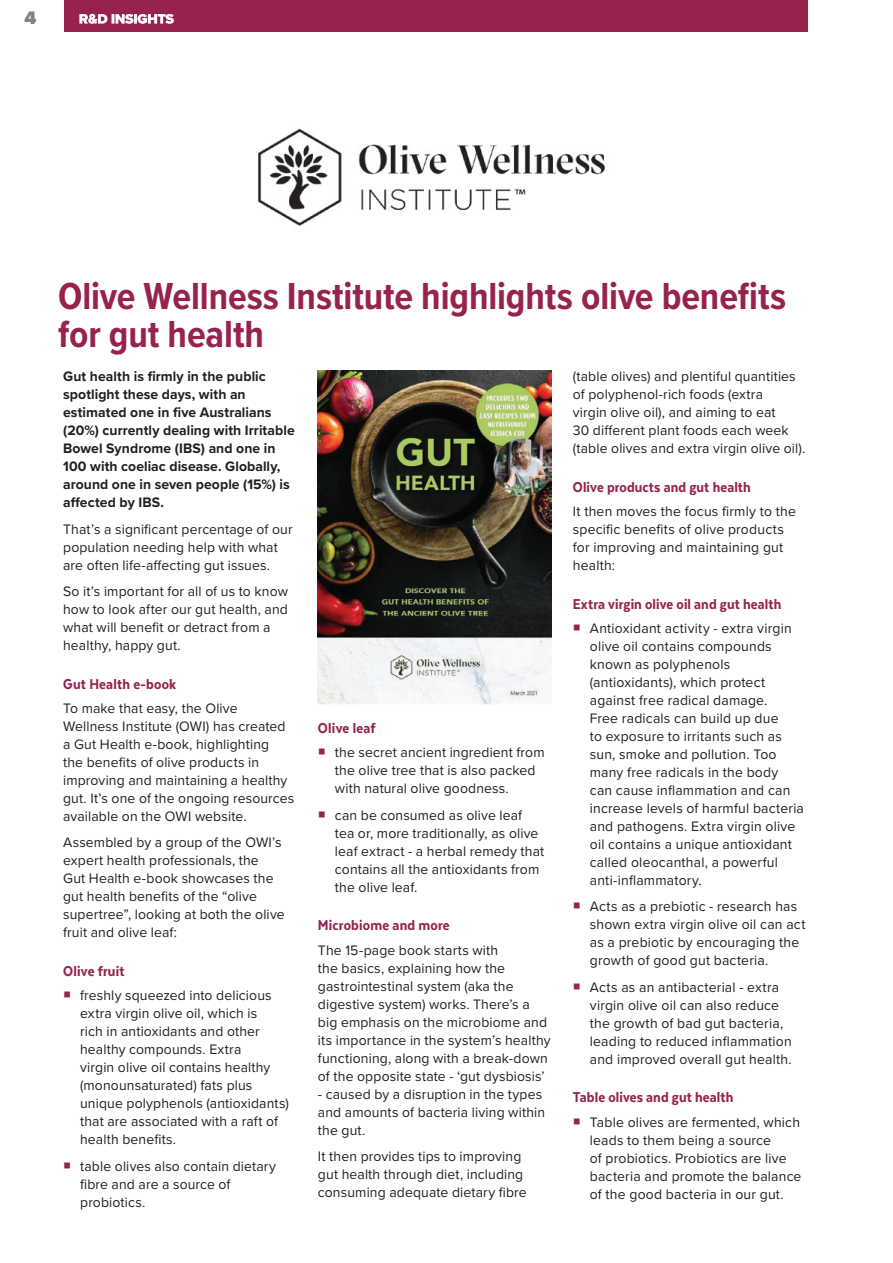
<style>
.page{position:relative;width:893px;height:1263px;background:#fff}
.page>*{position:absolute;margin:0;border:0;box-sizing:border-box;transform-origin:0 0}
.t1{font:700 39px/37.3px "Proxima Nova Cond";letter-spacing:-.005em;color:#97224e}
.t2{font:900 18.75px "Proxima Nova";color:#808385}
.t3{font:800 16.5px "Texta Narrow";letter-spacing:.005em;color:#97224e}
.t4{font:14.25px/18px "Proxima Nova";letter-spacing:.01em;color:#231f20}
.t5{font:700 14.25px/18px "Proxima Nova";letter-spacing:.005em;color:#231f20}
</style>
<div class="page">
<div style="left:64px;top:0;width:744px;height:32px;background:#97224e"></div>
<svg style="left:79px;top:14px;width:95px;height:10px"></svg>
<img style="left:318px;top:370px;width:234px;height:335px">
<img style="left:257px;top:129px;width:348px;height:97px">
<h2 class="t2" style="left:24px;top:9px;width:13px">4</h2>
<h1 class="t1" style="left:58px;top:280px;width:729px">Olive Wellness Institute highlights olive benefits for gut health</h1>
<p class="t5" style="left:63px;top:368px;width:233px">Gut health is firmly in the public spotlight these days, with an estimated one in five Australians (20%) currently dealing with Irritable<br>Bowel Syndrome (IBS) and one in<br>100 with coeliac disease. Globally, around one in seven people (15%) is affected by IBS.</p>
<p class="t4" style="left:63px;top:521px;width:231px">That’s a significant percentage of our population needing help with what are often life-affecting gut issues.</p>
<p class="t4" style="left:63px;top:583px;width:226px">So it’s important for all of us to know how to look after our gut health, and what will benefit or detract from a healthy, happy gut.</p>
<p class="t3" style="left:63px;top:673px;width:115px">Gut Health e-book</p>
<p class="t4" style="left:63px;top:700px;width:233px">To make that easy, the Olive Wellness Institute (OWI) has created a Gut Health e-book, highlighting<br>the benefits of olive products in improving and maintaining a healthy gut. It’s one of the ongoing resources available on the OWI website.</p>
<p class="t4" style="left:63px;top:835px;width:223px">Assembled by a group of the OWI’s expert health professionals, the<br>Gut Health e-book showcases the gut health benefits of the “olive supertree”, looking at both the olive fruit and olive leaf:</p>
<p class="t3" style="left:63px;top:961px;width:63px">Olive fruit</p>
<p class="t4" style="left:80px;top:987px;width:210px">freshly squeezed into delicious extra virgin olive oil, which is<br>rich in antioxidants and other healthy compounds. Extra<br>virgin olive oil contains healthy (monounsaturated) fats plus unique polyphenols (antioxidants) that are associated with a raft of health benefits.</p>
<p class="t4" style="left:80px;top:1158px;width:197px">table olives also contain dietary fibre and are a source of probiotics.</p>
<p class="t4" style="left:573px;top:368px;width:234px">(table olives) and plentiful quantities of polyphenol-rich foods (extra<br>virgin olive oil), and aiming to eat<br>30 different plant foods each week (table olives and extra virgin olive oil).</p>
<p class="t3" style="left:573px;top:476px;width:180px">Olive products and gut health</p>
<p class="t4" style="left:573px;top:503px;width:225px">It then moves the focus firmly to the specific benefits of olive products for improving and maintaining gut health:</p>
<p class="t3" style="left:573px;top:593px;width:210px">Extra virgin olive oil and gut health</p>
<p class="t4" style="left:590px;top:620px;width:216px">Antioxidant activity - extra virgin olive oil contains compounds known as polyphenols (antioxidants), which protect against free radical damage.<br>Free radicals can build up due<br>to exposure to irritants such as sun, smoke and pollution. Too many free radicals in the body can cause inflammation and can increase levels of harmful bacteria and pathogens. Extra virgin olive oil contains a unique antioxidant called oleocanthal, a powerful anti-inflammatory.</p>
<p class="t4" style="left:590px;top:899px;width:217px">Acts as a prebiotic - research has shown extra virgin olive oil can act as a prebiotic by encouraging the growth of good gut bacteria.</p>
<p class="t4" style="left:590px;top:979px;width:203px">Acts as an antibacterial - extra virgin olive oil can also reduce the growth of bad gut bacteria, leading to reduced inflammation and improved overall gut health.</p>
<p class="t3" style="left:573px;top:1087px;width:162px">Table olives and gut health</p>
<p class="t4" style="left:590px;top:1114px;width:213px">Table olives are fermented, which leads to them being a source<br>of probiotics. Probiotics are live bacteria and promote the balance of the good bacteria in our gut.</p>
<p class="t3" style="left:318px;top:718px;width:59px">Olive leaf</p>
<p class="t4" style="left:335px;top:745px;width:211px">the secret ancient ingredient from the olive tree that is also packed with natural olive goodness.</p>
<p class="t4" style="left:335px;top:807px;width:211px">can be consumed as olive leaf tea or, more traditionally, as olive leaf extract - a herbal remedy that contains all the antioxidants from the olive leaf.</p>
<p class="t3" style="left:318px;top:915px;width:133px">Microbiome and more</p>
<p class="t4" style="left:318px;top:942px;width:234px">The 15-page book starts with<br>the basics, explaining how the gastrointestinal system (aka the digestive system) works. There’s a big emphasis on the microbiome and its importance in the system’s healthy functioning, along with a break-down of the opposite state - ‘gut dysbiosis’</p>
<p class="t4" style="left:318px;top:1086px;width:229px">- caused by a disruption in the types and amounts of bacteria living within the gut.</p>
<p class="t4" style="left:318px;top:1148px;width:210px">It then provides tips to improving gut health through diet, including consuming adequate dietary fibre</p>
</div>
